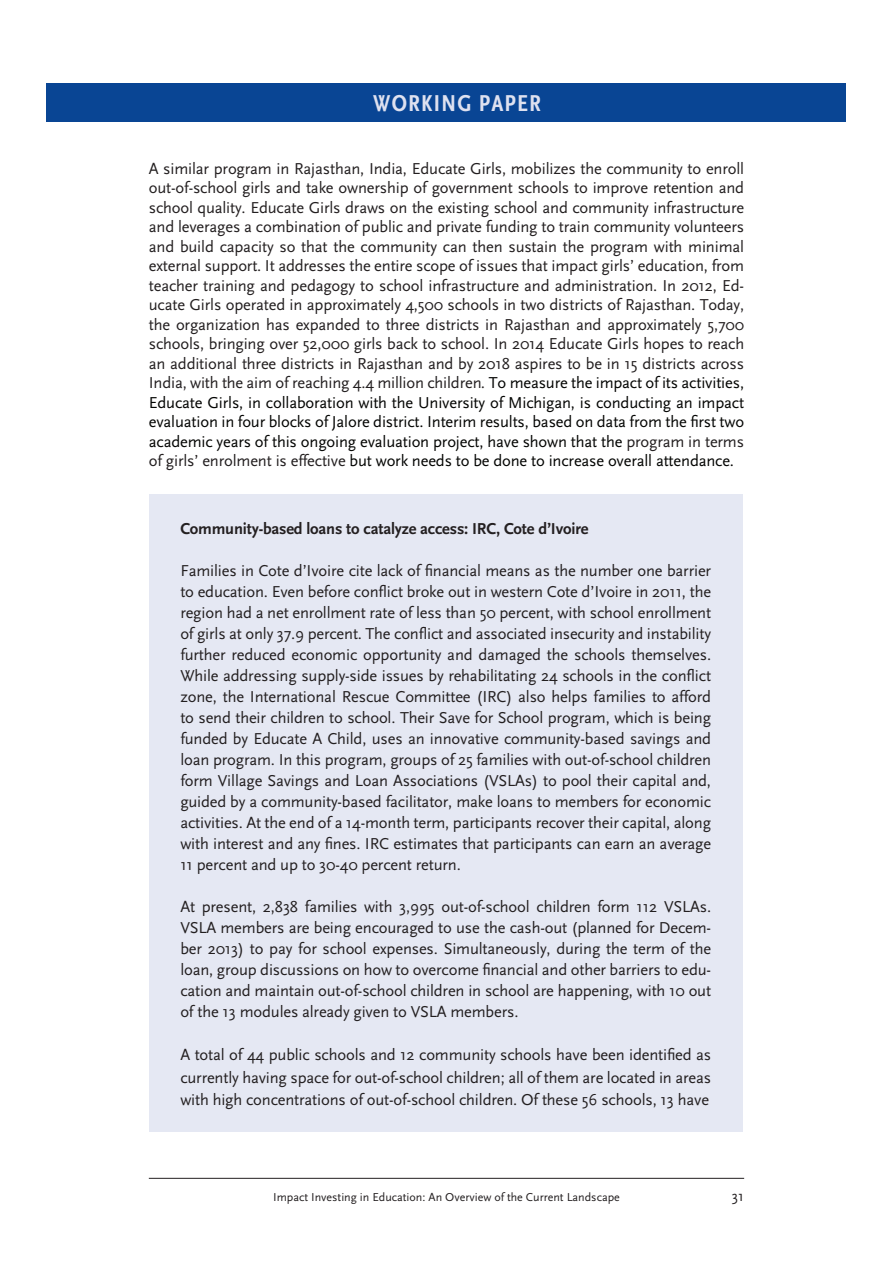
<style>
.page{position:relative;width:893px;height:1263px;background:#fff}
.page>*{position:absolute;margin:0;border:0;box-sizing:border-box;transform-origin:0 0}
.t1{font:24px "Scala Sans Bold Con";letter-spacing:.05em;color:#dee1f0}
.t2{font:16.5px/21px "Scala Sans";letter-spacing:-.01em;color:#231f20;text-align:justify}
.t3{font:700 16.5px "Scala Sans";letter-spacing:-.01em;color:#231f20}
.t4{font:15px "Scala Sans";color:#231f20}
.t5{font:12px "Scala Sans";color:#231f20}
.s1{font-style:italic}
.s2{color:#040503}
</style>
<div class="page">
<div style="left:47px;top:83px;width:799px;height:38px;background:#094594"></div>
<hr style="left:149px;top:1178px;width:595px;height:1px;background:#231f20">
<div style="left:149px;top:494px;width:594px;height:638px;background:#e5e8f3"></div>
<h1 class="t1" style="left:373px;top:94px;width:169px">WORKING PAPER</h1>
<p class="t2" style="left:149px;top:160px;width:597px;line-height:19.5px">A similar program in Rajasthan, India, Educate Girls, mobilizes the community to enroll out-of-school girls and take ownership of government schools to improve retention and school quality. Educate Girls draws on the existing school and community infrastructure and leverages a combination of public and private funding to train community volunteers and build capacity so that the community can then sustain the program with minimal external support. It addresses the entire scope of issues that impact girls’ education, from teacher training and pedagogy to school infrastructure and administration. In 2012, Ed&shy;ucate Girls operated in approximately 4,500 schools in two districts of Rajasthan. Today, the organization has expanded to three districts in Rajasthan and approximately 5,700 schools, bringing over 52,000 girls back to school. In 2014 Educate Girls hopes to reach an additional three districts in Rajasthan and by 2018 aspires to be in 15 districts across India, with the aim of reaching 4.4 million children<span class="s1">.</span> <span class="s2">To measure the impact of its activities, Educate Girls, in collaboration with the University of Michigan, is conducting an impact evaluation in four blocks of Jalore district. Interim results, based on data from the first two academic years of this ongoing evaluation project, have shown that the</span> program in terms of girls’ enrolment is effective <span class="s2">but work needs to be done to increase overall attendance.</span></p>
<p class="t3" style="left:180px;top:522px;width:410px">Community-based loans to catalyze access: IRC, Cote d’Ivoire</p>
<p class="t2" style="left:180px;top:561px;width:532px">Families in Cote d’Ivoire cite lack of financial means as the number one barrier to education. Even before conflict broke out in western Cote d’Ivoire in 2011, the region had a net enrollment rate of less than 50 percent, with school enrollment of girls at only 37.9 percent. The conflict and associated insecurity and instability further reduced economic opportunity and damaged the schools themselves.<br>While addressing supply-side issues by rehabilitating 24 schools in the conflict zone, the International Rescue Committee (IRC) also helps families to afford to send their children to school. Their Save for School program, which is being funded by Educate A Child, uses an innovative community-based savings and loan program. In this program, groups of 25 families with out-of-school children form Village Savings and Loan Associations (VSLAs) to pool their capital and, guided by a community-based facilitator, make loans to members for economic activities. At the end of a 14-month term, participants recover their capital, along with interest and any fines. IRC estimates that participants can earn an average 11 percent and up to 30-40 percent return.</p>
<p class="t2" style="left:180px;top:897px;width:532px">At present, 2,838 families with 3,995 out-of-school children form 112 VSLAs.<br>VSLA members are being encouraged to use the cash-out (planned for Decem&shy;ber 2013) to pay for school expenses. Simultaneously, during the term of the loan, group discussions on how to overcome financial and other barriers to edu&shy;cation and maintain out-of-school children in school are happening, with 10 out of the 13 modules already given to VSLA members.</p>
<p class="t2" style="left:180px;top:1045px;width:532px;line-height:22.5px">A total of 44 public schools and 12 community schools have been identified as currently having space for out-of-school children; all of them are located in areas with high concentrations of out-of-school children. Of these 56 schools, 13 have</p>
<p class="t5" style="left:273px;top:1192px;width:348px">Impact Investing in Education: An Overview of the Current Landscape</p>
<p class="t4" style="left:732px;top:1189px;width:14px">31</p>
</div>
